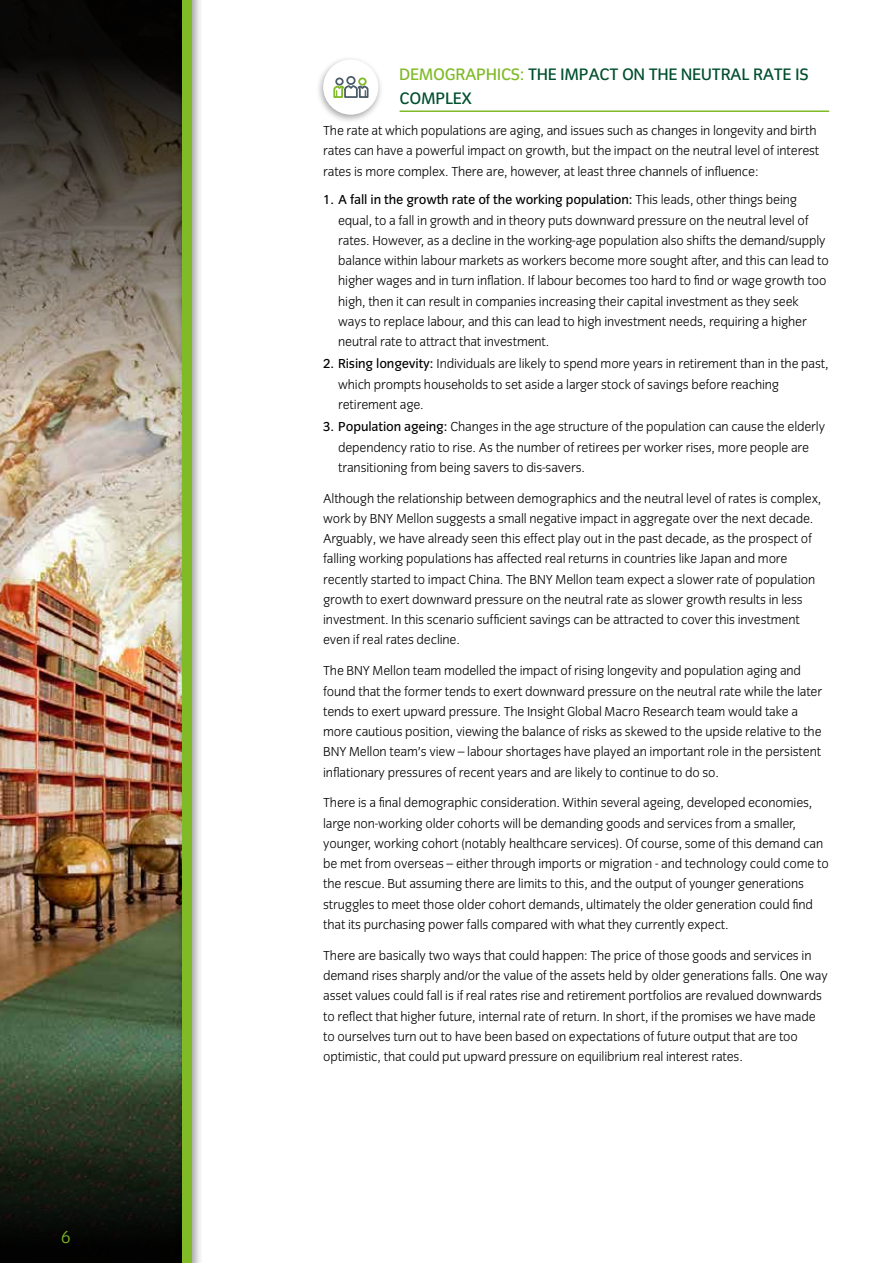
<style>
.page{position:relative;width:893px;height:1263px;background:#fff}
.page>*{position:absolute;margin:0;border:0;box-sizing:border-box;transform-origin:0 0}
.t1{font:18px "Congress Sans Light Std";color:#80ba27}
.t2{font:17.25px/24px "Congress Sans Std";letter-spacing:-.02em;color:#004f2e}
.t3{font:13.5px/20.2px "Congress Sans Light Std";letter-spacing:-.01em;color:#000}
.t4{font:13.5px "Congress Sans Std";letter-spacing:-.01em;color:#000}
.s1{color:#80ba27}
.s2{font-family:"Congress Sans Light Std"}
.s3{font-family:"Congress Sans Std"}
</style>
<div class="page">
<hr style="left:400px;top:110px;width:429px;height:2px;background:#80ba27">
<div style="left:315px;top:56px;width:69px;height:68px;background:#000;opacity:.35"></div>
<div style="left:323px;top:60px;width:55px;height:55px;background:#fff;border-radius:50%"></div>
<div style="left:346px;top:76px;width:10px;height:9px;border:2px solid #4b5c67;border-radius:50%"></div>
<div style="left:358px;top:77px;width:9px;height:9px;border:2px solid #80ba27;border-radius:50%"></div>
<div style="left:335px;top:78px;width:9px;height:8px;border:2px solid #4b5c67;border-radius:50%"></div>
<svg style="left:333px;top:84px;width:36px;height:14px"></svg>
<img style="left:0;top:644px;width:176px;height:307px">
<img style="left:0;top:0;width:176px;height:644px">
<svg style="left:0;top:951px;width:176px;height:312px;background:#313d29"></svg>
<div style="left:176px;top:0;width:28px;height:1263px;background:#000;opacity:.45"></div>
<div style="left:182px;top:0;width:9px;height:1263px;background:#80ba27"></div>
<h1 class="t1" style="left:61px;top:1227px;width:11px">6</h1>
<p class="t2" style="left:399px;top:63px;width:411px"><span class="s1">DEMOGRAPHICS:</span> THE IMPACT ON THE NEUTRAL RATE IS<br>COMPLEX</p>
<p class="t3" style="left:323px;top:121px;width:498px">The rate at which populations are aging, and issues such as changes in longevity and birth rates can have a powerful impact on growth, but the impact on the neutral level of interest rates is more complex. There are, however, at least three channels of influence:</p>
<p class="t4" style="left:323px;top:192px;width:475px">1. A fall in the growth rate of the working population: <span class="s2">This leads, other things being</span></p>
<p class="t3" style="left:338px;top:210px;width:492px">equal, to a fall in growth and in theory puts downward pressure on the neutral level of rates. However, as a decline in the working-age population also shifts the demand/supply balance within labour markets as workers become more sought after, and this can lead to higher wages and in turn inflation. If labour becomes too hard to find or wage growth too high, then it can result in companies increasing their capital investment as they seek ways to replace labour, and this can lead to high investment needs, requiring a higher neutral rate to attract that investment.</p>
<p class="t3" style="left:338px;top:354px;width:492px;text-indent:-15px"><span class="s3">2. Rising longevity:</span> Individuals are likely to spend more years in retirement than in the past, which prompts households to set aside a larger stock of savings before reaching retirement age.</p>
<p class="t3" style="left:338px;top:417px;width:488px;text-indent:-15px"><span class="s3">3. Population ageing:</span> Changes in the age structure of the population can cause the elderly dependency ratio to rise. As the number of retirees per worker rises, more people are transitioning from being savers to dis-savers.</p>
<p class="t3" style="left:323px;top:488px;width:500px">Although the relationship between demographics and the neutral level of rates is complex, work by BNY Mellon suggests a small negative impact in aggregate over the next decade.<br>Arguably, we have already seen this effect play out in the past decade, as the prospect of falling working populations has affected real returns in countries like Japan and more recently started to impact China. The BNY Mellon team expect a slower rate of population growth to exert downward pressure on the neutral rate as slower growth results in less investment. In this scenario sufficient savings can be attracted to cover this investment even if real rates decline.</p>
<p class="t3" style="left:323px;top:661px;width:500px">The BNY Mellon team modelled the impact of rising longevity and population aging and found that the former tends to exert downward pressure on the neutral rate while the later tends to exert upward pressure. The Insight Global Macro Research team would take a more cautious position, viewing the balance of risks as skewed to the upside relative to the BNY Mellon team’s view – labour shortages have played an important role in the persistent inflationary pressures of recent years and are likely to continue to do so.</p>
<p class="t3" style="left:323px;top:793px;width:507px">There is a final demographic consideration. Within several ageing, developed economies, large non-working older cohorts will be demanding goods and services from a smaller, younger, working cohort (notably healthcare services). Of course, some of this demand can be met from overseas – either through imports or migration - and technology could come to the rescue. But assuming there are limits to this, and the output of younger generations struggles to meet those older cohort demands, ultimately the older generation could find that its purchasing power falls compared with what they currently expect.</p>
<p class="t3" style="left:323px;top:945px;width:506px">There are basically two ways that could happen: The price of those goods and services in demand rises sharply and/or the value of the assets held by older generations falls. One way asset values could fall is if real rates rise and retirement portfolios are revalued downwards to reflect that higher future, internal rate of return. In short, if the promises we have made to ourselves turn out to have been based on expectations of future output that are too optimistic, that could put upward pressure on equilibrium real interest rates.</p>
</div>
